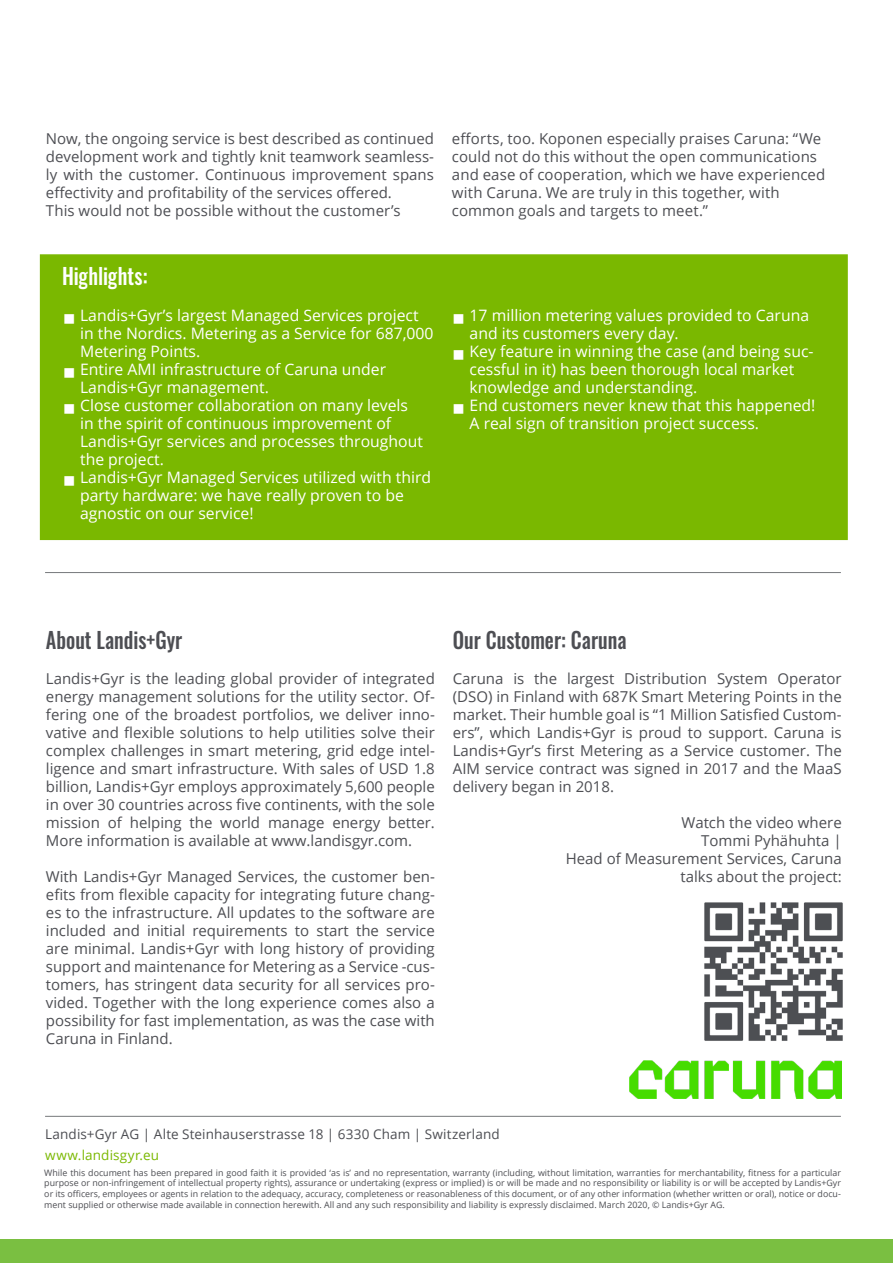
<style>
.page{position:relative;width:893px;height:1263px;background:#fff}
.page>*{position:absolute;margin:0;border:0;box-sizing:border-box;transform-origin:0 0}
.Zwischentitel{font:500 22.35px "Oswald";color:#4d4e53;scale:.91 1}
.Text{font:500 22.35px "Oswald";color:#4d4e53;scale:.91 1}
.Zwischentitel-2{font:500 22.35px "Oswald";letter-spacing:-.01em;color:#fff;scale:.91 1}
.t1{font:15.75px/18px "Open Sans";color:#fff}
.Zwischentitel-3{font:15px/18px "Open Sans";color:#4d4e53;text-align:justify}
.Text-2{font:15px/18px "Open Sans";letter-spacing:.005em;color:#4d4e53}
.yhttiedot{font:13.5px/21px "Open Sans";letter-spacing:.01em;color:#4d4e53}
.t2{font:8.85px/10.8px "Open Sans";color:#4d4e53;text-align:justify}
.s1{color:#7ab800}
</style>
<div class="page">
<div style="left:40px;top:254px;width:808px;height:286px;background:#7ab800;border:2px solid #7ab800"></div>
<hr style="left:45px;top:572px;width:796px;height:1px;background:#76787b">
<div style="left:0;top:1239px;width:893px;height:24px;background:#7abf41"></div>
<hr style="left:45px;top:1116px;width:796px;height:1px;background:#76787b">
<img style="left:704px;top:902px;width:139px;height:139px">
<img style="left:630px;top:1061px;width:212px;height:37px">
<p class="Zwischentitel-3" style="left:46px;top:129px;width:390px">Now, the ongoing service is best described as continued development work and tightly knit teamwork seamless&shy;ly with the customer. Continuous improvement spans effectivity and profitability of the services offered.</p>
<p class="Text-2" style="left:46px;top:201px;width:356px">This would not be possible without the customer’s</p>
<p class="Text-2" style="left:452px;top:129px;width:375px">efforts, too. Koponen especially praises Caruna: “We could not do this without the open communications and ease of cooperation, which we have experienced with Caruna. We are truly in this together, with common goals and targets to meet.”</p>
<p class="Zwischentitel-2" style="left:62px;top:264px;width:95px">Highlights:</p>
<p class="t1" style="left:80px;top:306px;width:355px">Landis+Gyr’s largest Managed Services project in the Nordics. Metering as a Service for 687,000<br>Metering Points.</p>
<p class="t1" style="left:80px;top:360px;width:307px">Entire AMI infrastructure of Caruna under<br>Landis+Gyr management.</p>
<p class="t1" style="left:80px;top:396px;width:344px">Close customer collaboration on many levels in the spirit of continuous improvement of Landis+Gyr services and processes throughout the project.</p>
<p class="t1" style="left:80px;top:468px;width:353px">Landis+Gyr Managed Services utilized with third party hardware: we have really proven to be agnostic on our service!</p>
<p class="t1" style="left:470px;top:306px;width:341px">17 million metering values provided to Caruna and its customers every day.</p>
<p class="t1" style="left:470px;top:342px;width:346px">Key feature in winning the case (and being suc&shy;cessful in it) has been thorough local market knowledge and understanding.</p>
<p class="t1" style="left:470px;top:396px;width:347px">End customers never knew that this happened!<br>A real sign of transition project success.</p>
<p class="Text" style="left:46px;top:628px;width:151px">About Landis+Gyr</p>
<p class="Zwischentitel-3" style="left:46px;top:669px;width:390px">Landis+Gyr is the leading global provider of integrated energy management solutions for the utility sector. Of&shy;fering one of the broadest portfolios, we deliver inno&shy;vative and flexible solutions to help utilities solve their complex challenges in smart metering, grid edge intel&shy;ligence and smart infrastructure. With sales of USD 1.8 billion, Landis+Gyr employs approximately 5,600 people in over 30 countries across five continents, with the sole mission of helping the world manage energy better.<br>More information is available at www.landisgyr.com.</p>
<p class="Zwischentitel-3" style="left:46px;top:867px;width:390px">With Landis+Gyr Managed Services, the customer ben&shy;efits from flexible capacity for integrating future chang&shy;es to the infrastructure. All updates to the software are included and initial requirements to start the service are minimal. Landis+Gyr with long history of providing support and maintenance for Metering as a Service -cus&shy;tomers, has stringent data security for all services pro&shy;vided. Together with the long experience comes also a possibility for fast implementation, as was the case with Caruna in Finland.</p>
<p class="Zwischentitel" style="left:453px;top:628px;width:192px">Our Customer: Caruna</p>
<p class="Zwischentitel-3" style="left:453px;top:669px;width:390px">Caruna is the largest Distribution System Operator (DSO) in Finland with 687K Smart Metering Points in the market. Their humble goal is “1 Million Satisfied Custom&shy;ers”, which Landis+Gyr is proud to support. Caruna is Landis+Gyr’s first Metering as a Service customer. The AIM service contract was signed in 2017 and the MaaS delivery began in 2018.</p>
<p class="Zwischentitel-3" style="left:566px;top:813px;width:277px;text-align:right">Watch the video where<br>Tommi Pyhähuhta |<br>Head of Measurement Services, Caruna talks about the project:</p>
<p class="yhttiedot" style="left:45px;top:1123px;width:456px">Landis+Gyr AG | Alte Steinhauserstrasse 18 | 6330 Cham | Switzerland <span class="s1">www.landisgyr.eu</span></p>
<p class="t2" style="left:44px;top:1167px;width:798px">While this document has been prepared in good faith it is provided ‘as is’ and no representation, warranty (including, without limitation, warranties for merchantability, fitness for a particular purpose or non-infringement of intellectual property rights), assurance or undertaking (express or implied) is or will be made and no responsibility or liability is or will be accepted by Landis+Gyr or its officers, employees or agents in relation to the adequacy, accuracy, completeness or reasonableness of this document, or of any other information (whether written or oral), notice or docu&shy;ment supplied or otherwise made available in connection herewith. All and any such responsibility and liability is expressly disclaimed. March 2020, © Landis+Gyr AG.</p>
</div>
